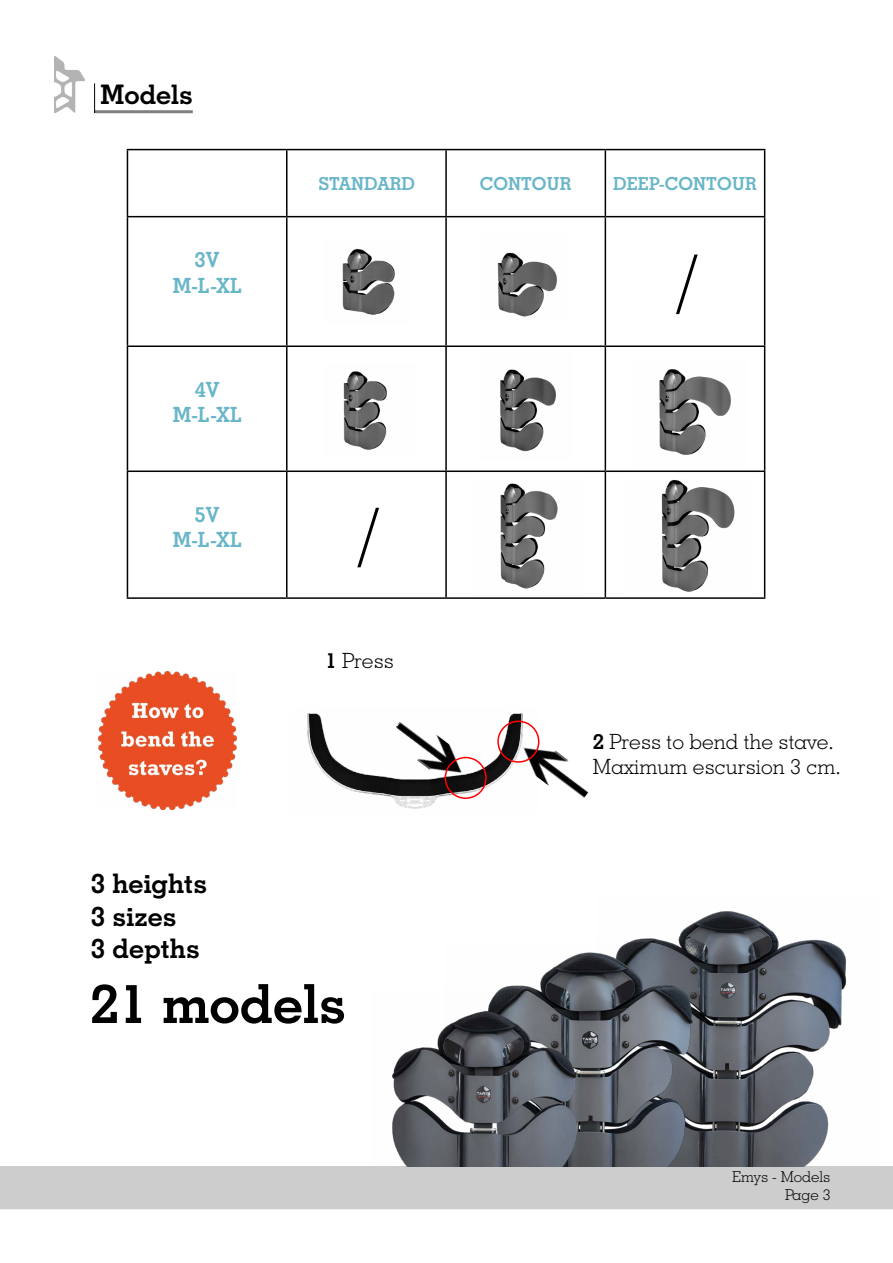
<style>
.page{position:relative;width:893px;height:1263px;background:#fff}
.page>*{position:absolute;margin:0;border:0;box-sizing:border-box;transform-origin:0 0}
.t1{font:300 72px "Geometric Slab 703 BT";color:#000}
.t2{font:700 54px "Geometric Slab 703 BT";color:#000}
.t3{font:700 27px/32.4px "Geometric Slab 703 BT";color:#000}
.t4{font:300 21px/25.2px "Geometric Slab 703 BT";color:#000}
.t5{font:700 21px/25.2px "Geometric Slab 703 BT";color:#69b6c9;text-align:center}
.t6{font:700 18px "Geometric Slab 703 BT";color:#69b6c9}
.t7{font:300 15px/18px "Geometric Slab 703 BT";color:#000;text-align:right}
.s1{font-weight:700}
</style>
<div class="page">
<div style="left:0;top:1167px;width:893px;height:42px;background:#cdcdcd"></div>
<img style="left:54px;top:57px;width:30px;height:56px">
<hr style="left:94px;top:83px;width:1px;height:30px;background:#000">
<hr style="left:127px;top:149px;width:160px;height:1px;background:#000">
<hr style="left:127px;top:150px;width:1px;height:66px;background:#000">
<hr style="left:287px;top:149px;width:159px;height:1px;background:#000">
<hr style="left:286px;top:150px;width:1px;height:66px;background:#000">
<hr style="left:446px;top:149px;width:159px;height:1px;background:#000">
<hr style="left:445px;top:150px;width:2px;height:66px;background:#000">
<hr style="left:605px;top:149px;width:160px;height:1px;background:#000">
<hr style="left:605px;top:150px;width:1px;height:66px;background:#000">
<hr style="left:764px;top:150px;width:1px;height:66px;background:#000">
<hr style="left:127px;top:216px;width:160px;height:1px;background:#000">
<hr style="left:127px;top:217px;width:1px;height:128px;background:#000">
<hr style="left:287px;top:216px;width:159px;height:1px;background:#000">
<hr style="left:286px;top:217px;width:1px;height:128px;background:#000">
<hr style="left:446px;top:216px;width:159px;height:1px;background:#000">
<hr style="left:445px;top:217px;width:2px;height:128px;background:#000">
<hr style="left:605px;top:216px;width:160px;height:1px;background:#000">
<hr style="left:605px;top:217px;width:1px;height:128px;background:#000">
<hr style="left:764px;top:217px;width:1px;height:128px;background:#000">
<hr style="left:127px;top:345px;width:160px;height:2px;background:#000">
<hr style="left:127px;top:347px;width:1px;height:123px;background:#000">
<hr style="left:287px;top:345px;width:159px;height:2px;background:#000">
<hr style="left:286px;top:347px;width:1px;height:123px;background:#000">
<hr style="left:446px;top:345px;width:159px;height:2px;background:#000">
<hr style="left:445px;top:347px;width:2px;height:123px;background:#000">
<hr style="left:605px;top:345px;width:160px;height:2px;background:#000">
<hr style="left:605px;top:347px;width:1px;height:123px;background:#000">
<hr style="left:764px;top:347px;width:1px;height:123px;background:#000">
<hr style="left:127px;top:470px;width:160px;height:2px;background:#000">
<hr style="left:127px;top:472px;width:1px;height:125px;background:#000">
<hr style="left:287px;top:470px;width:159px;height:2px;background:#000">
<hr style="left:286px;top:472px;width:1px;height:125px;background:#000">
<hr style="left:446px;top:470px;width:159px;height:2px;background:#000">
<hr style="left:445px;top:472px;width:2px;height:125px;background:#000">
<hr style="left:605px;top:470px;width:160px;height:2px;background:#000">
<hr style="left:605px;top:472px;width:1px;height:125px;background:#000">
<hr style="left:764px;top:472px;width:1px;height:125px;background:#000">
<hr style="left:127px;top:597px;width:160px;height:2px;background:#000">
<hr style="left:287px;top:597px;width:159px;height:2px;background:#000">
<hr style="left:446px;top:597px;width:159px;height:2px;background:#000">
<hr style="left:605px;top:597px;width:160px;height:2px;background:#000">
<img style="left:342px;top:248px;width:53px;height:67px">
<img style="left:497px;top:252px;width:60px;height:65px">
<img style="left:343px;top:371px;width:44px;height:79px">
<img style="left:500px;top:369px;width:56px;height:83px">
<img style="left:659px;top:369px;width:72px;height:86px">
<img style="left:500px;top:483px;width:58px;height:106px">
<img style="left:661px;top:479px;width:74px;height:113px">
<img style="left:98px;top:672px;width:138px;height:137px">
<img style="left:307px;top:713px;width:231px;height:96px">
<div style="left:445px;top:757px;width:42px;height:42px;border:2px solid #f00;border-radius:50%"></div>
<img style="left:513px;top:733px;width:76px;height:74px">
<div style="left:497px;top:720px;width:42px;height:43px;border:2px solid #f00;border-radius:50%"></div>
<img style="left:627px;top:911px;width:220px;height:255px">
<img style="left:501px;top:943px;width:230px;height:223px">
<img style="left:371px;top:989px;width:211px;height:178px">
<p class="t3" style="left:101px;top:78px;width:94px">Models</p>
<p class="t6" style="left:318px;top:172px;width:98px">STANDARD</p>
<p class="t6" style="left:480px;top:172px;width:93px">CONTOUR</p>
<p class="t6" style="left:613px;top:172px;width:145px">DEEP-CONTOUR</p>
<p class="t5" style="left:173px;top:247px;width:70px">3V<br>M-L-XL</p>
<h1 class="t1" style="left:675px;top:238px;width:22px">/</h1>
<p class="t5" style="left:173px;top:377px;width:70px">4V<br>M-L-XL</p>
<p class="t5" style="left:173px;top:502px;width:70px">5V<br>M-L-XL</p>
<h1 class="t1" style="left:356px;top:491px;width:22px">/</h1>
<p class="t3" style="left:91px;top:867px;width:118px">3 heights<br>3 sizes<br>3 depths</p>
<p class="t4" style="left:326px;top:648px;width:70px"><span class="s1">1</span> Press</p>
<h2 class="t2" style="left:90px;top:971px;width:258px">21 models</h2>
<p class="t4" style="left:593px;top:729px;width:249px"><span class="s1">2</span> Press to bend the stave.<br>Maximum escursion 3 cm.</p>
<p class="t7" style="left:732px;top:1168px;width:100px">Emys - Models<br>Page 3</p>
</div>
